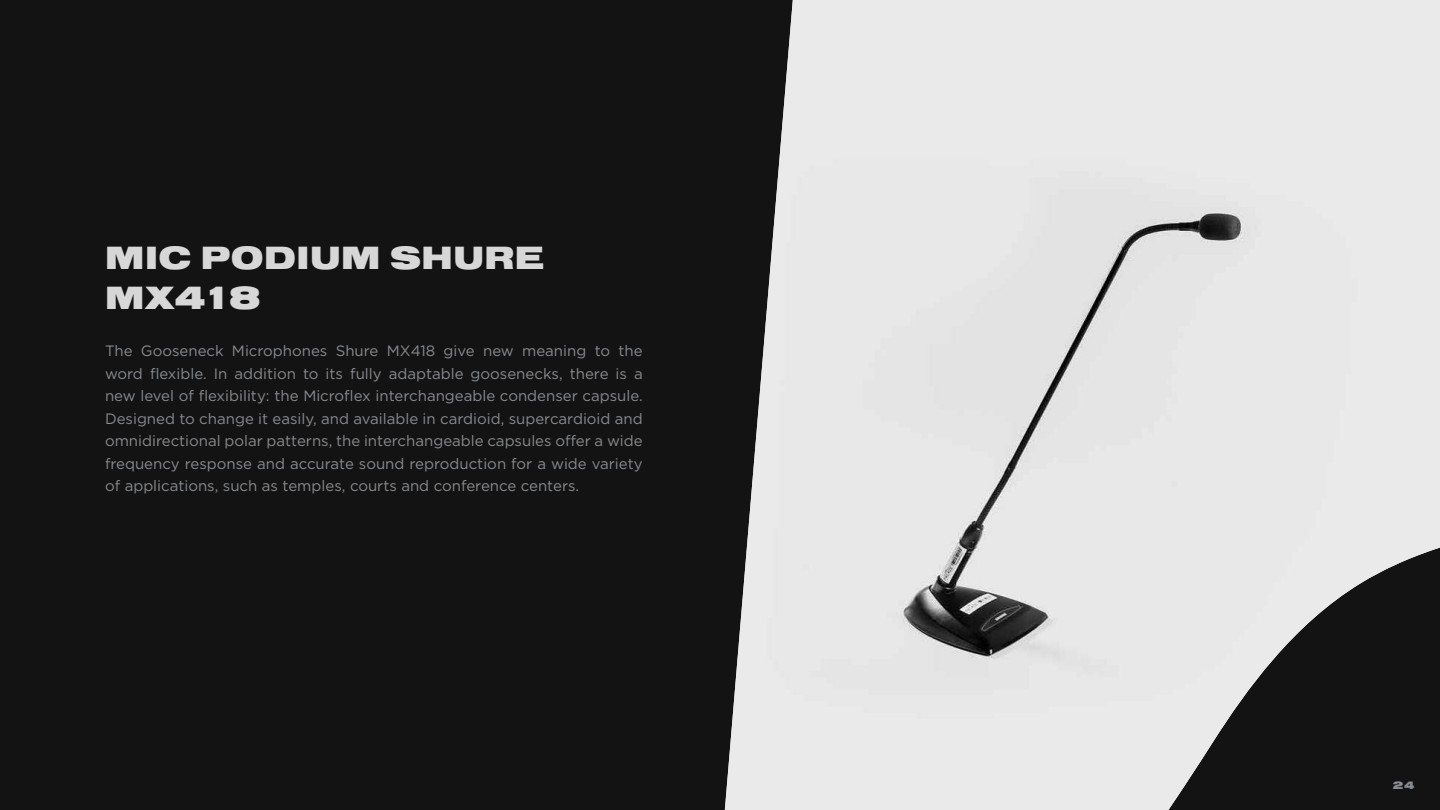
<style>
.page{position:relative;width:1440px;height:810px;background:#131313}
.page>*{position:absolute;margin:0;border:0;box-sizing:border-box;transform-origin:0 0}
.t1{font:33.45px/40.1px "Nimbus Sans DOT Blac Exte";letter-spacing:.015em;color:#d6d7d6}
.t2{font:15px/22.5px "Gotham";color:#878a8e;text-align:justify}
.t3{font:11.1px "Nimbus Sans DOT Blac Exte";color:#878a8e}
</style>
<div class="page">
<img style="left:725px;top:0;width:715px;height:810px">
<h1 class="t1" style="left:105px;top:238px;width:441px">MIC PODIUM SHURE<br>MX418</h1>
<p class="t2" style="left:105px;top:339px;width:539px">The Gooseneck Microphones Shure MX418 give new meaning to the word flexible. In addition to its fully adaptable goosenecks, there is a new level of flexibility: the Microflex interchangeable condenser capsule.<br>Designed to change it easily, and available in cardioid, supercardioid and omnidirectional polar patterns, the interchangeable capsules offer a wide frequency response and accurate sound reproduction for a wide variety of applications, such as temples, courts and conference centers.</p>
<p class="t3" style="left:1393px;top:779px;width:24px">24</p>
</div>
